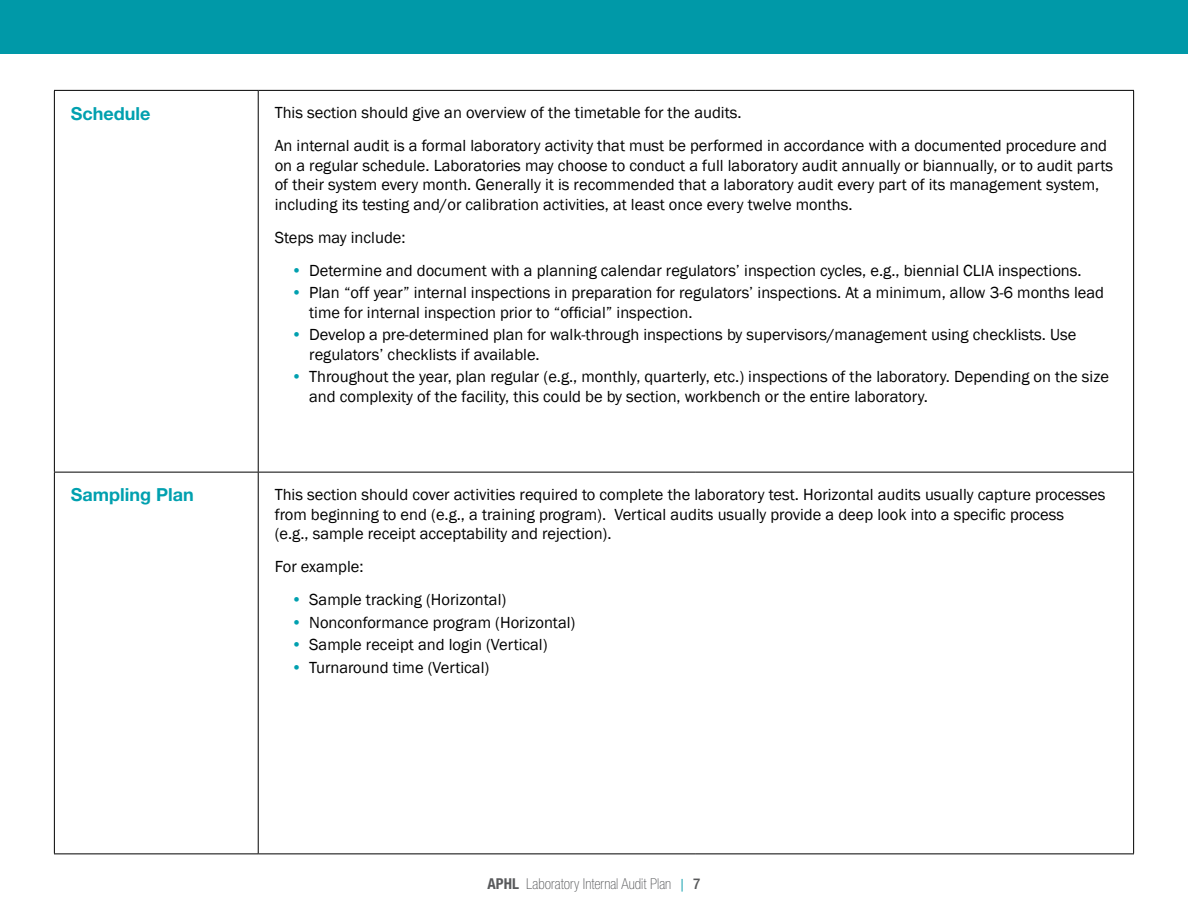
<style>
.page{position:relative;width:1188px;height:918px;background:#fff}
.page>*{position:absolute;margin:0;border:0;box-sizing:border-box;transform-origin:0 0}
.t1{font:700 18px "Helvetica Neue LT Std";color:#00a0af}
.t2{font:16.5px/19.5px "Franklin Gothic";color:#000}
.t3{font:100 condensed 15px "Helvetica Neue LT Std";color:#58595b}
.s1{color:#00a0af}
.s2{font-weight:700}
.s3{font-family:"Franklin Gothic";font-weight:400;font-stretch:normal;color:#33adba}
.s4{font-weight:500}
</style>
<div class="page">
<div style="left:0;top:0;width:1188px;height:54px;background:#0099a8"></div>
<hr style="left:54px;top:90px;width:204px;height:1px;background:#000">
<hr style="left:54px;top:91px;width:1px;height:381px;background:#000">
<hr style="left:258px;top:90px;width:438px;height:1px;background:#000">
<hr style="left:258px;top:91px;width:1px;height:381px;background:#000">
<hr style="left:696px;top:90px;width:438px;height:1px;background:#000">
<hr style="left:1133px;top:91px;width:1px;height:381px;background:#000">
<hr style="left:54px;top:472px;width:204px;height:1px;background:#000">
<hr style="left:54px;top:472px;width:1px;height:382px;background:#000">
<hr style="left:258px;top:472px;width:438px;height:1px;background:#000">
<hr style="left:258px;top:472px;width:1px;height:382px;background:#000">
<hr style="left:696px;top:472px;width:438px;height:1px;background:#000">
<hr style="left:1133px;top:472px;width:1px;height:382px;background:#000">
<hr style="left:54px;top:854px;width:204px;height:1px;background:#000">
<hr style="left:258px;top:854px;width:438px;height:1px;background:#000">
<hr style="left:696px;top:854px;width:438px;height:1px;background:#000">
<p class="t1" style="left:71px;top:102px;width:81px">Schedule</p>
<p class="t2" style="left:275px;top:97px;width:834px;line-height:33px">This section should give an overview of the timetable for the audits.<br>An internal audit is a formal laboratory activity that must be performed in accordance with a documented procedure and</p>
<p class="t2" style="left:275px;top:156px;width:840px">on a regular schedule. Laboratories may choose to conduct a full laboratory audit annually or biannually, or to audit parts of their system every month. Generally it is recommended that a laboratory audit every part of its management system, including its testing and/or calibration activities, at least once every twelve months.</p>
<p class="t2" style="left:275px;top:228px;width:132px">Steps may include:</p>
<p class="t2" style="left:291px;top:261px;width:792px"><span class="s1">•</span> Determine and document with a planning calendar regulators’ inspection cycles, e.g., biennial CLIA inspections.</p>
<p class="t2" style="left:309px;top:284px;width:796px;text-indent:-18px"><span class="s1">•</span> Plan “off year” internal inspections in preparation for regulators’ inspections. At a minimum, allow 3-6 months lead time for internal inspection prior to “official” inspection.</p>
<p class="t2" style="left:309px;top:326px;width:769px;text-indent:-18px"><span class="s1">•</span> Develop a pre-determined plan for walk-through inspections by supervisors/management using checklists. Use regulators’ checklists if available.</p>
<p class="t2" style="left:309px;top:368px;width:801px;text-indent:-18px"><span class="s1">•</span> Throughout the year, plan regular (e.g., monthly, quarterly, etc.) inspections of the laboratory. Depending on the size and complexity of the facility, this could be by section, workbench or the entire laboratory.</p>
<p class="t1" style="left:71px;top:484px;width:124px">Sampling Plan</p>
<p class="t2" style="left:275px;top:485px;width:832px">This section should cover activities required to complete the laboratory test. Horizontal audits usually capture processes from beginning to end (e.g., a training program). Vertical audits usually provide a deep look into a specific process<br>(e.g., sample receipt acceptability and rejection).</p>
<p class="t2" style="left:275px;top:558px;width:90px">For example:</p>
<p class="t2" style="left:291px;top:591px;width:217px"><span class="s1">•</span> Sample tracking (Horizontal)</p>
<p class="t2" style="left:291px;top:613px;width:286px"><span class="s1">•</span> Nonconformance program (Horizontal)</p>
<p class="t2" style="left:291px;top:636px;width:258px"><span class="s1">•</span> Sample receipt and login (Vertical)</p>
<p class="t2" style="left:291px;top:658px;width:200px"><span class="s1">•</span> Turnaround time (Vertical)</p>
<p class="t3" style="left:488px;top:875px;width:214px"><span class="s2">APHL</span> Laboratory Internal Audit Plan <span class="s3">|</span> <span class="s4">7</span></p>
</div>
